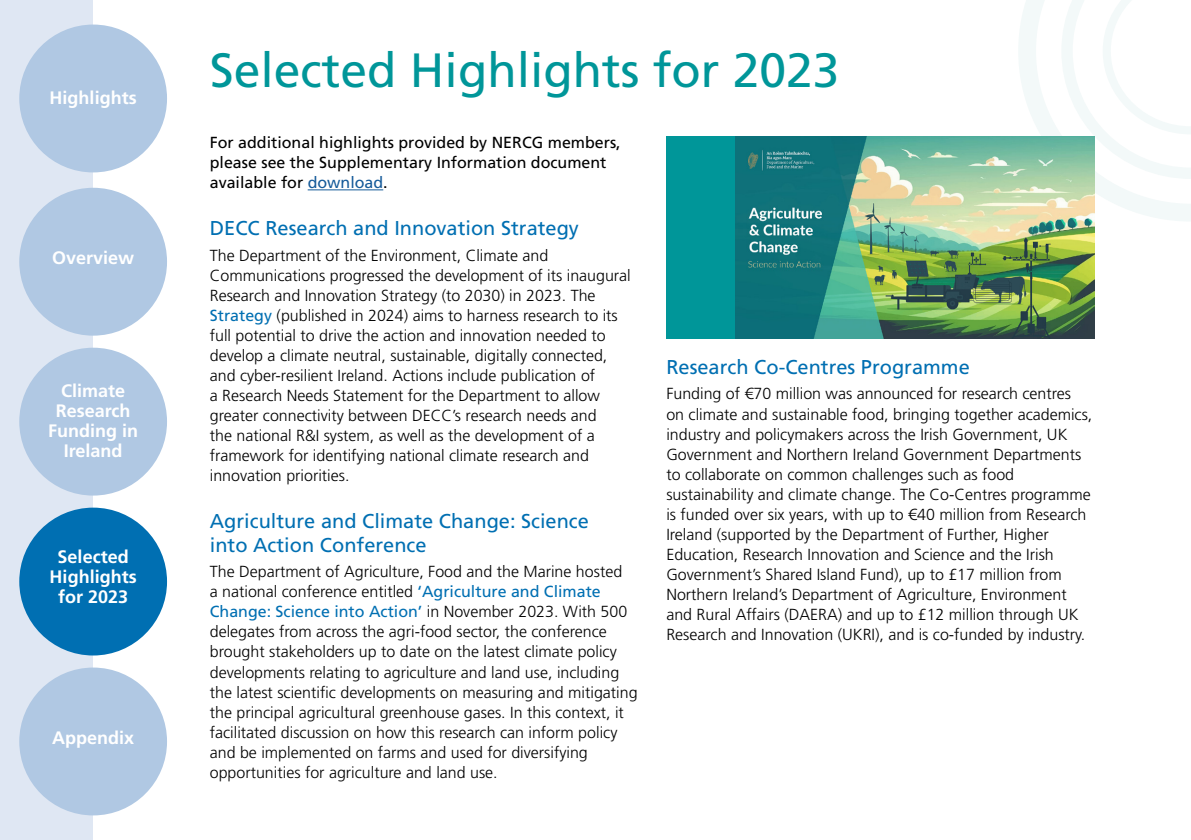
<style>
.page{position:relative;width:1191px;height:840px;background:#fff}
.page>*{position:absolute;margin:0;border:0;box-sizing:border-box;transform-origin:0 0}
.t1{font:48px "Frutiger LT Std";color:#009699}
.t2{font:20px/24px "Frutiger LT Std";color:#006fb2}
.t3{font:700 18px/20px "Frutiger LT Std";color:#fff;text-align:center}
.t4{font:300 16px/20px "Frutiger LT Std";color:#000}
.t5{font:16px/20px "Frutiger LT Std";color:#000}
.s1{color:#165b9a}
.s2{font-weight:400;color:#006fb2}
</style>
<div class="page">
<svg style="left:1019px;top:0;width:172px;height:221px"></svg>
<div style="left:0;top:0;width:93px;height:839px;background:#dfe7f3"></div>
<div style="left:19px;top:25px;width:148px;height:147px;background:#b0c8e3;border-radius:50%"></div>
<div style="left:19px;top:188px;width:148px;height:147px;background:#b0c8e3;border-radius:50%"></div>
<div style="left:19px;top:347px;width:148px;height:148px;background:#b0c8e3;border-radius:50%"></div>
<div style="left:19px;top:507px;width:148px;height:148px;background:#006fb2;border-radius:50%"></div>
<div style="left:19px;top:667px;width:148px;height:148px;background:#b0c8e3;border-radius:50%"></div>
<hr style="left:308px;top:189px;width:75px;height:1px;background:#165b9a">
<div style="left:666px;top:136px;width:428px;height:202px;background:#009699"></div>
<img style="left:735px;top:136px;width:359px;height:202px">
<p class="t3" style="left:50px;top:87px;width:88px">Highlights</p>
<p class="t3" style="left:52px;top:247px;width:84px">Overview</p>
<p class="t3" style="left:48px;top:381px;width:91px">Climate<br>Research<br>Funding in<br>Ireland</p>
<p class="t3" style="left:50px;top:546px;width:88px">Selected<br>Highlights for 2023</p>
<p class="t3" style="left:52px;top:727px;width:84px">Appendix</p>
<h1 class="t1" style="left:210px;top:42px;width:631px">Selected Highlights for 2023</h1>
<p class="t5" style="left:210px;top:133px;width:412px">For additional highlights provided by NERCG members, please see the Supplementary Information document available for <span class="s1">download</span>.</p>
<p class="t2" style="left:210px;top:216px;width:370px">DECC Research and Innovation Strategy</p>
<p class="t4" style="left:210px;top:245px;width:422px">The Department of the Environment, Climate and Communications progressed the development of its inaugural Research and Innovation Strategy (to 2030) in 2023. The <span class="s2">Strategy</span> (published in 2024) aims to harness research to its full potential to drive the action and innovation needed to develop a climate neutral, sustainable, digitally connected, and cyber-resilient Ireland. Actions include publication of<br>a Research Needs Statement for the Department to allow greater connectivity between DECC’s research needs and<br>the national R&amp;I system, as well as the development of a framework for identifying national climate research and innovation priorities.</p>
<p class="t2" style="left:210px;top:508px;width:380px">Agriculture and Climate Change: Science into Action Conference</p>
<p class="t4" style="left:210px;top:561px;width:429px">The Department of Agriculture, Food and the Marine hosted<br>a national conference entitled <span class="s2">‘Agriculture and Climate Change: Science into Action’</span> in November 2023. With 500 delegates from across the agri-food sector, the conference brought stakeholders up to date on the latest climate policy developments relating to agriculture and land use, including the latest scientific developments on measuring and mitigating the principal agricultural greenhouse gases. In this context, it facilitated discussion on how this research can inform policy and be implemented on farms and used for diversifying opportunities for agriculture and land use.</p>
<p class="t2" style="left:666px;top:355px;width:305px">Research Co-Centres Programme</p>
<p class="t4" style="left:666px;top:384px;width:427px">Funding of €70 million was announced for research centres on climate and sustainable food, bringing together academics, industry and policymakers across the Irish Government, UK Government and Northern Ireland Government Departments to collaborate on common challenges such as food sustainability and climate change. The Co-Centres programme is funded over six years, with up to €40 million from Research Ireland (supported by the Department of Further, Higher Education, Research Innovation and Science and the Irish Government’s Shared Island Fund), up to £17 million from Northern Ireland’s Department of Agriculture, Environment and Rural Affairs (DAERA) and up to £12 million through UK Research and Innovation (UKRI), and is co-funded by industry.</p>
</div>
